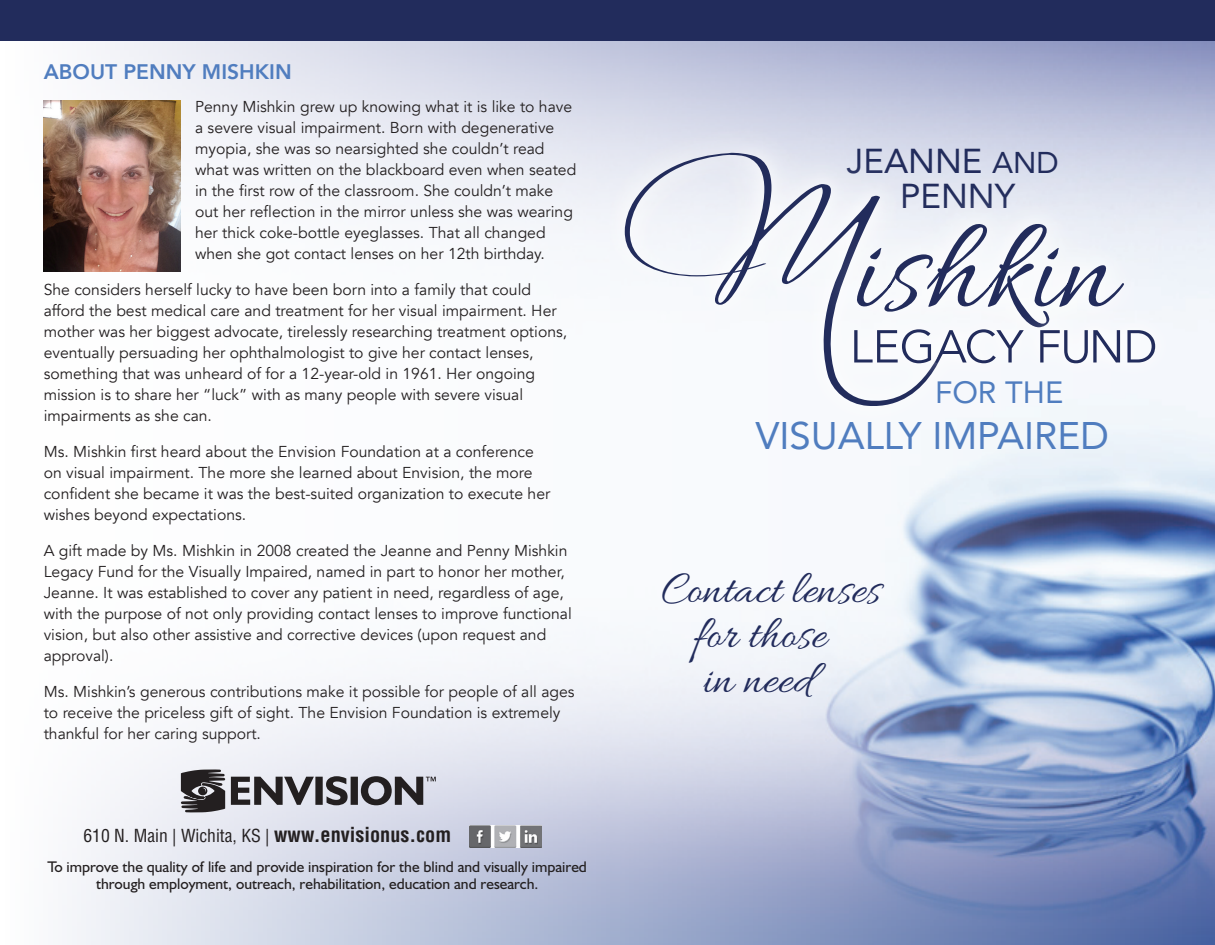
<style>
.page{position:relative;width:1215px;height:945px;background:#fff}
.page>*{position:absolute;margin:0;border:0;box-sizing:border-box;transform-origin:0 0}
.t1{font:47.55px/44.8px "Allura";color:#222c5c;text-align:center}
.t2{font:38.4px "Avenir";color:#507dbf}
.t3{font:34.5px/35.4px "Avenir";color:#222c5c;text-align:center}
.t4{font:30.75px "Avenir";color:#507dbf}
.t5{font:800 21px "Avenir";color:#507dbf}
.t6{font:condensed 17.55px "Helvetica LT Std";color:#231f20}
.t7{font:15.75px/21px "Avenir";color:#231f20}
.t8{font:15.45px/17px "Humanist 521 BT";color:#231f20;text-align:center}
.s1{font-weight:700;font-size:20.25px}
.s2{font-size:30px}
</style>
<div class="page">
<img style="left:0;top:40px;width:1215px;height:905px">
<div style="left:0;top:0;width:1215px;height:40px;background:#222c5c"></div>
<img style="left:44px;top:100px;width:137px;height:172px">
<svg style="left:181px;top:769px;width:255px;height:44px;background:#94949a"></svg>
<img style="left:469px;top:826px;width:72px;height:21px">
<svg style="left:583px;top:112px;width:597px;height:336px"></svg>
<svg style="left:590px;top:117px;width:390px;height:324px;fill:#f4f7fb"></svg>
<svg style="left:625px;top:153px;width:325px;height:258px;fill:#f6f8fb"></svg>
<svg style="left:824px;top:190px;width:330px;height:171px;fill:#e7ebf4"></svg>
<div style="left:837px;top:313px;width:335px;height:67px;background:#f6f8fc"></div>
<svg style="left:854px;top:221px;width:301px;height:142px"></svg>
<h3 class="t5" style="left:44px;top:55px;width:250px">ABOUT PENNY MISHKIN</h3>
<p class="t7" style="left:195px;top:97px;width:383px">Penny Mishkin grew up knowing what it is like to have a severe visual impairment. Born with degenerative myopia, she was so nearsighted she couldn’t read what was written on the blackboard even when seated in the first row of the classroom. She couldn’t make out her reflection in the mirror unless she was wearing her thick coke-bottle eyeglasses. That all changed when she got contact lenses on her 12th birthday.</p>
<p class="t7" style="left:44px;top:280px;width:525px">She considers herself lucky to have been born into a family that could afford the best medical care and treatment for her visual impairment. Her mother was her biggest advocate, tirelessly researching treatment options, eventually persuading her ophthalmologist to give her contact lenses, something that was unheard of for a 12-year-old in 1961. Her ongoing mission is to share her “luck” with as many people with severe visual impairments as she can.</p>
<p class="t7" style="left:44px;top:442px;width:508px">Ms. Mishkin first heard about the Envision Foundation at a conference on visual impairment. The more she learned about Envision, the more confident she became it was the best-suited organization to execute her wishes beyond expectations.</p>
<p class="t7" style="left:44px;top:541px;width:530px">A gift made by Ms. Mishkin in 2008 created the Jeanne and Penny Mishkin Legacy Fund for the Visually Impaired, named in part to honor her mother, Jeanne. It was established to cover any patient in need, regardless of age, with the purpose of not only providing contact lenses to improve functional vision, but also other assistive and corrective devices (upon request and approval).</p>
<p class="t7" style="left:44px;top:682px;width:532px">Ms. Mishkin’s generous contributions make it possible for people of all ages to receive the priceless gift of sight. The Envision Foundation is extremely thankful for her caring support.</p>
<p class="t6" style="left:84px;top:825px;width:369px">610 N. Main | Wichita, KS | <span class="s1">www.envisionus.com</span></p>
<p class="t8" style="left:48px;top:858px;width:541px">To improve the quality of life and provide inspiration for the blind and visually impaired through employment, outreach, rehabilitation, education and research.</p>
<h3 class="t3" style="left:847px;top:142px;width:213px">JEANNE <span class="s2">AND<br></span>PENNY</h3>
<h3 class="t4" style="left:935px;top:368px;width:130px">FOR THE</h3>
<h2 class="t2" style="left:756px;top:405px;width:354px">VISUALLY IMPAIRED</h2>
<h1 class="t1" style="left:662px;top:570px;width:221px">Contact lenses for those<br>in need</h1>
</div>
